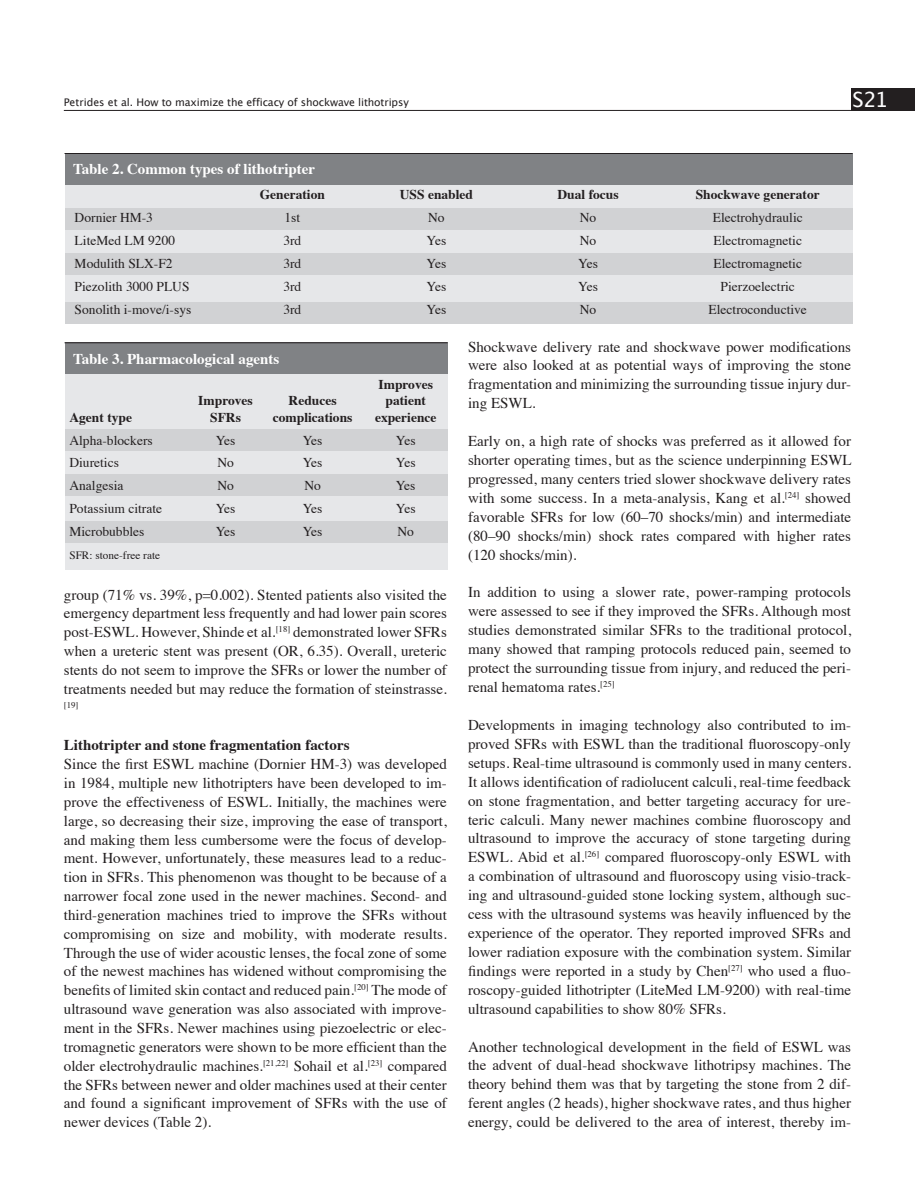
<style>
.page{position:relative;width:915px;height:1191px;background:#fff}
.page>*{position:absolute;margin:0;border:0;box-sizing:border-box;transform-origin:0 0}
.zz_Uroloji_running{font:21px "Lucida Grande";color:#fff}
.t1{font:15px/18.9px "Times";color:#231f20;text-align:justify}
.t2{font:700 15px "Times";color:#fff}
.t3{font:700 15px "Times";color:#231f20}
.t4{font:13.5px "Times";color:#231f20}
.t5{font:700 13.5px "Times";color:#231f20}
.t6{font:11.25px "Times";color:#231f20}
.t7{font:10.5px "Lucida Grande";letter-spacing:-.01em;color:#231f20}
.t8{font:8.7px "Times";color:#231f20}
</style>
<div class="page">
<hr style="left:64px;top:110px;width:786px;height:1px;background:#231f20">
<div style="left:850px;top:88px;width:64px;height:23px;background:#231f20"></div>
<div style="left:64px;top:184px;width:788px;height:139px;background:#e6e7e9"></div>
<div style="left:64px;top:153px;width:788px;height:31px;background:#808285"></div>
<div style="left:64px;top:208px;width:788px;height:22px;background:#d1d2d4"></div>
<div style="left:64px;top:253px;width:788px;height:22px;background:#d1d2d4"></div>
<div style="left:64px;top:302px;width:788px;height:21px;background:#d1d2d4"></div>
<hr style="left:64px;top:153px;width:788px;height:1px;background:#231f20">
<div style="left:64px;top:373px;width:383px;height:197px;background:#e6e7e9"></div>
<div style="left:64px;top:342px;width:383px;height:32px;background:#808285"></div>
<div style="left:64px;top:429px;width:383px;height:22px;background:#d1d2d4"></div>
<div style="left:64px;top:475px;width:383px;height:21px;background:#d1d2d4"></div>
<div style="left:64px;top:521px;width:383px;height:21px;background:#d1d2d4"></div>
<hr style="left:64px;top:342px;width:383px;height:1px;background:#231f20">
<p class="t7" style="left:64px;top:97px;width:346px">Petrides et al. How to maximize the efficacy of shockwave lithotripsy</p>
<p class="zz_Uroloji_running" style="left:852px;top:88px;width:37px">S21</p>
<p class="t2" style="left:73px;top:155px;width:243px">Table 2. Common types of lithotripter</p>
<p class="t5" style="left:259px;top:182px;width:67px">Generation</p>
<p class="t5" style="left:400px;top:182px;width:75px">USS enabled</p>
<p class="t5" style="left:557px;top:182px;width:63px">Dual focus</p>
<p class="t5" style="left:695px;top:182px;width:126px">Shockwave generator</p>
<p class="t4" style="left:75px;top:205px;width:80px">Dornier HM-3</p>
<p class="t4" style="left:284px;top:205px;width:17px">1st</p>
<p class="t4" style="left:428px;top:205px;width:18px">No</p>
<p class="t4" style="left:579px;top:205px;width:18px">No</p>
<p class="t4" style="left:712px;top:205px;width:91px">Electrohydraulic</p>
<p class="t4" style="left:75px;top:228px;width:102px">LiteMed LM 9200</p>
<p class="t4" style="left:283px;top:228px;width:19px">3rd</p>
<p class="t4" style="left:426px;top:228px;width:21px">Yes</p>
<p class="t4" style="left:579px;top:228px;width:18px">No</p>
<p class="t4" style="left:713px;top:228px;width:90px">Electromagnetic</p>
<p class="t4" style="left:75px;top:251px;width:99px">Modulith SLX-F2</p>
<p class="t4" style="left:283px;top:251px;width:19px">3rd</p>
<p class="t4" style="left:426px;top:251px;width:21px">Yes</p>
<p class="t4" style="left:578px;top:251px;width:21px">Yes</p>
<p class="t4" style="left:713px;top:251px;width:90px">Electromagnetic</p>
<p class="t4" style="left:75px;top:274px;width:116px">Piezolith 3000 PLUS</p>
<p class="t4" style="left:283px;top:274px;width:19px">3rd</p>
<p class="t4" style="left:426px;top:274px;width:21px">Yes</p>
<p class="t4" style="left:578px;top:274px;width:21px">Yes</p>
<p class="t4" style="left:720px;top:274px;width:76px">Pierzoelectric</p>
<p class="t4" style="left:75px;top:297px;width:118px">Sonolith i-move/i-sys</p>
<p class="t4" style="left:283px;top:297px;width:19px">3rd</p>
<p class="t4" style="left:426px;top:297px;width:21px">Yes</p>
<p class="t4" style="left:579px;top:297px;width:18px">No</p>
<p class="t4" style="left:708px;top:297px;width:100px">Electroconductive</p>
<p class="t2" style="left:73px;top:344px;width:208px">Table 3. Pharmacological agents</p>
<p class="t5" style="left:378px;top:371px;width:56px">Improves</p>
<p class="t5" style="left:198px;top:388px;width:56px">Improves</p>
<p class="t5" style="left:288px;top:388px;width:49px">Reduces</p>
<p class="t5" style="left:385px;top:388px;width:42px">patient</p>
<p class="t5" style="left:69px;top:404px;width:64px">Agent type</p>
<p class="t5" style="left:210px;top:404px;width:32px">SFRs</p>
<p class="t5" style="left:273px;top:404px;width:81px">complications</p>
<p class="t5" style="left:375px;top:404px;width:63px">experience</p>
<p class="t4" style="left:69px;top:427px;width:85px">Alpha-blockers</p>
<p class="t4" style="left:216px;top:427px;width:21px">Yes</p>
<p class="t4" style="left:303px;top:427px;width:21px">Yes</p>
<p class="t4" style="left:396px;top:427px;width:21px">Yes</p>
<p class="t4" style="left:69px;top:450px;width:51px">Diuretics</p>
<p class="t4" style="left:217px;top:450px;width:18px">No</p>
<p class="t4" style="left:303px;top:450px;width:21px">Yes</p>
<p class="t4" style="left:396px;top:450px;width:21px">Yes</p>
<p class="t4" style="left:69px;top:473px;width:55px">Analgesia</p>
<p class="t4" style="left:217px;top:473px;width:18px">No</p>
<p class="t4" style="left:304px;top:473px;width:18px">No</p>
<p class="t4" style="left:396px;top:473px;width:21px">Yes</p>
<p class="t4" style="left:69px;top:496px;width:94px">Potassium citrate</p>
<p class="t4" style="left:216px;top:496px;width:21px">Yes</p>
<p class="t4" style="left:303px;top:496px;width:21px">Yes</p>
<p class="t4" style="left:396px;top:496px;width:21px">Yes</p>
<p class="t4" style="left:69px;top:519px;width:76px">Microbubbles</p>
<p class="t4" style="left:216px;top:519px;width:21px">Yes</p>
<p class="t4" style="left:303px;top:519px;width:21px">Yes</p>
<p class="t4" style="left:397px;top:519px;width:18px">No</p>
<p class="t6" style="left:69px;top:545px;width:92px">SFR: stone-free rate</p>
<p class="t1" style="left:468px;top:336px;width:384px">Shockwave delivery rate and shockwave power modifications were also looked at as potential ways of improving the stone fragmentation and minimizing the surrounding tissue injury dur&shy;ing ESWL.</p>
<p class="t1" style="left:468px;top:430px;width:385px">Early on, a high rate of shocks was preferred as it allowed for shorter operating times, but as the science underpinning ESWL progressed, many centers tried slower shockwave delivery rates with some success. In a meta-analysis, Kang et al.<sup>[24]</sup> showed favorable SFRs for low (60–70 shocks/min) and intermediate (80–90 shocks/min) shock rates compared with higher rates (120 shocks/min).</p>
<p class="t1" style="left:468px;top:581px;width:384px">In addition to using a slower rate, power-ramping protocols were assessed to see if they improved the SFRs. Although most studies demonstrated similar SFRs to the traditional protocol, many showed that ramping protocols reduced pain, seemed to protect the surrounding tissue from injury, and reduced the peri&shy;renal hematoma rates.<sup>[25]</sup></p>
<p class="t1" style="left:468px;top:714px;width:384px">Developments in imaging technology also contributed to im&shy;proved SFRs with ESWL than the traditional fluoroscopy-only setups. Real-time ultrasound is commonly used in many centers.<br>It allows identification of radiolucent calculi, real-time feedback on stone fragmentation, and better targeting accuracy for ure&shy;teric calculi. Many newer machines combine fluoroscopy and ultrasound to improve the accuracy of stone targeting during ESWL. Abid et al.<sup>[26]</sup> compared fluoroscopy-only ESWL with a combination of ultrasound and fluoroscopy using visio-track&shy;ing and ultrasound-guided stone locking system, although suc&shy;cess with the ultrasound systems was heavily influenced by the experience of the operator. They reported improved SFRs and lower radiation exposure with the combination system. Similar findings were reported in a study by Chen<sup>[27]</sup> who used a fluo&shy;roscopy-guided lithotripter (LiteMed LM-9200) with real-time ultrasound capabilities to show 80% SFRs.</p>
<p class="t1" style="left:468px;top:1035px;width:384px">Another technological development in the field of ESWL was the advent of dual-head shockwave lithotripsy machines. The theory behind them was that by targeting the stone from 2 dif&shy;ferent angles (2 heads), higher shockwave rates, and thus higher energy, could be delivered to the area of interest, thereby im-</p>
<p class="t1" style="left:64px;top:584px;width:384px">group (71% vs. 39%, p=0.002). Stented patients also visited the emergency department less frequently and had lower pain scores post-ESWL. However, Shinde et al.<sup>[18]</sup> demonstrated lower SFRs when a ureteric stent was present (OR, 6.35). Overall, ureteric stents do not seem to improve the SFRs or lower the number of treatments needed but may reduce the formation of steinstrasse.</p>
<p class="t8" style="left:64px;top:696px;width:16px">[19]</p>
<p class="t3" style="left:64px;top:731px;width:287px">Lithotripter and stone fragmentation factors</p>
<p class="t1" style="left:64px;top:753px;width:384px">Since the first ESWL machine (Dornier HM-3) was developed in 1984, multiple new lithotripters have been developed to im&shy;prove the effectiveness of ESWL. Initially, the machines were large, so decreasing their size, improving the ease of transport, and making them less cumbersome were the focus of develop&shy;ment. However, unfortunately, these measures lead to a reduc&shy;tion in SFRs. This phenomenon was thought to be because of a narrower focal zone used in the newer machines. Second- and third-generation machines tried to improve the SFRs without compromising on size and mobility, with moderate results.<br>Through the use of wider acoustic lenses, the focal zone of some of the newest machines has widened without compromising the benefits of limited skin contact and reduced pain.<sup>[20]</sup> The mode of ultrasound wave generation was also associated with improve&shy;ment in the SFRs. Newer machines using piezoelectric or elec&shy;tromagnetic generators were shown to be more efficient than the older electrohydraulic machines.<sup>[21,22]</sup> Sohail et al.<sup>[23]</sup> compared the SFRs between newer and older machines used at their center and found a significant improvement of SFRs with the use of newer devices (Table 2).</p>
</div>
